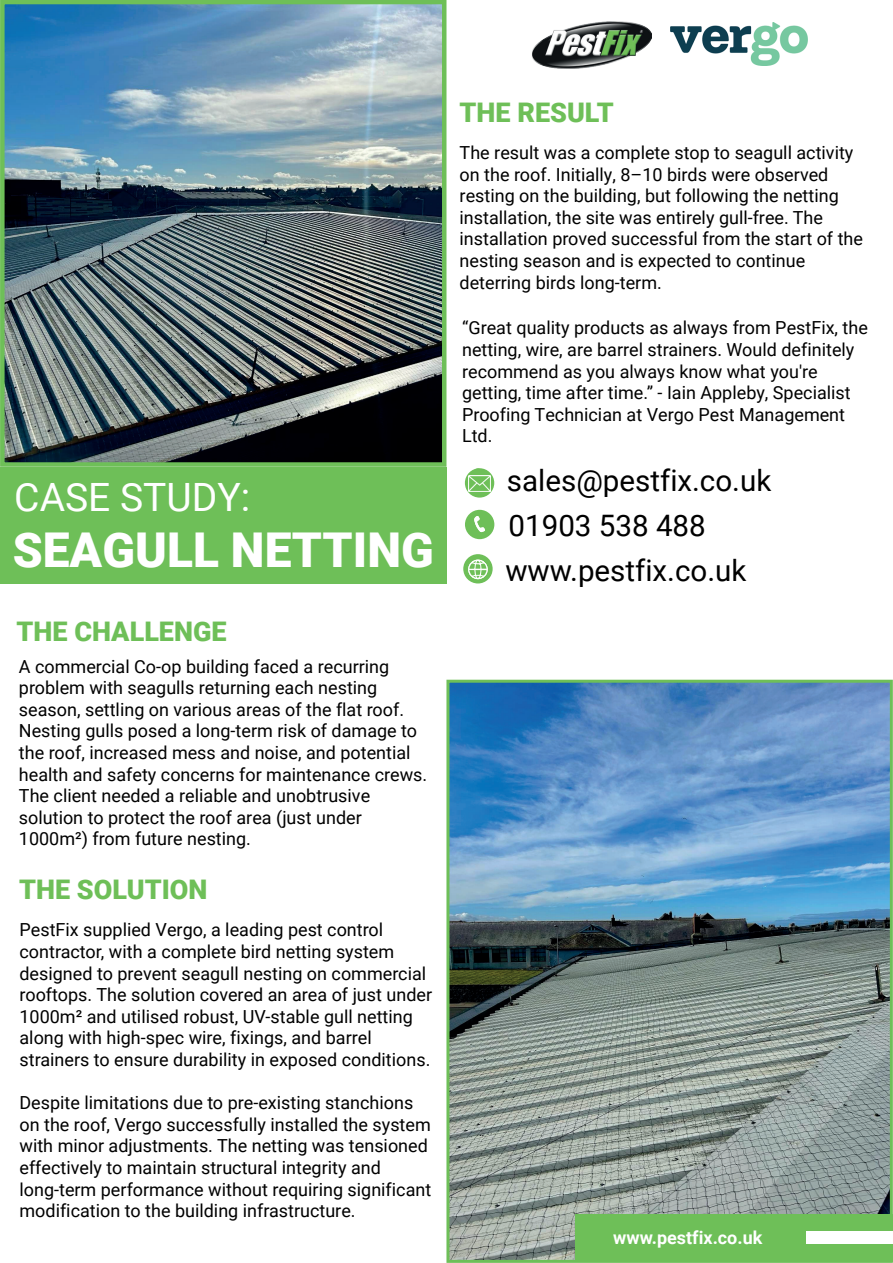
<style>
.page{position:relative;width:893px;height:1263px;background:#fff}
.page>*{position:absolute;margin:0;border:0;box-sizing:border-box;transform-origin:0 0}
.t1{font:900 48px "Roboto";color:#fff}
.t2{font:39px "Roboto";color:#fff}
.t3{font:29.55px "Roboto";color:#000}
.t4{font:900 27px "Roboto";color:#6ebf58}
.t5{font:18px/21.6px "Roboto";color:#000}
.t6{font:700 18px "Roboto";color:#fff}
</style>
<div class="page">
<img style="left:5px;top:5px;width:436px;height:457px">
<div style="left:0;top:0;width:446px;height:467px;border:4px solid #6ebf58"></div>
<div style="left:0;top:467px;width:446px;height:116px;background:#6ebf58"></div>
<svg style="left:463px;top:554px;width:30px;height:29px"></svg>
<svg style="left:465px;top:509px;width:30px;height:31px"></svg>
<svg style="left:465px;top:468px;width:29px;height:30px"></svg>
<img style="left:469px;top:475px;width:22px;height:17px">
<img style="left:450px;top:684px;width:439px;height:575px">
<div style="left:446px;top:680px;width:447px;height:583px;border:3px solid #6ebf58"></div>
<div style="left:575px;top:1214px;width:318px;height:48px;background:#6ebf58"></div>
<div style="left:806px;top:1232px;width:87px;height:12px;background:#fff"></div>
<img style="left:670px;top:22px;width:138px;height:44px">
<img style="left:532px;top:21px;width:119px;height:47px">
<h2 class="t2" style="left:14px;top:470px;width:237px">CASE STUDY:</h2>
<h1 class="t1" style="left:13px;top:516px;width:423px">SEAGULL NETTING</h1>
<h3 class="t4" style="left:17px;top:612px;width:212px">THE CHALLENGE</h3>
<p class="t5" style="left:19px;top:655px;width:410px">A commercial Co-op building faced a recurring problem with seagulls returning each nesting season, settling on various areas of the flat roof.<br>Nesting gulls posed a long-term risk of damage to the roof, increased mess and noise, and potential health and safety concerns for maintenance crews.<br>The client needed a reliable and unobtrusive solution to protect the roof area (just under 1000m²) from future nesting.</p>
<h3 class="t4" style="left:19px;top:870px;width:190px">THE SOLUTION</h3>
<p class="t5" style="left:20px;top:918px;width:414px">PestFix supplied Vergo, a leading pest control contractor, with a complete bird netting system designed to prevent seagull nesting on commercial rooftops. The solution covered an area of just under 1000m² and utilised robust, UV-stable gull netting along with high-spec wire, fixings, and barrel strainers to ensure durability in exposed conditions.</p>
<p class="t5" style="left:20px;top:1091px;width:413px">Despite limitations due to pre-existing stanchions on the roof, Vergo successfully installed the system with minor adjustments. The netting was tensioned effectively to maintain structural integrity and long-term performance without requiring significant modification to the building infrastructure.</p>
<h3 class="t4" style="left:460px;top:93px;width:156px">THE RESULT</h3>
<p class="t5" style="left:460px;top:141px;width:405px">The result was a complete stop to seagull activity on the roof. Initially, 8–10 birds were observed resting on the building, but following the netting installation, the site was entirely gull-free. The installation proved successful from the start of the nesting season and is expected to continue deterring birds long-term.</p>
<p class="t5" style="left:462px;top:316px;width:407px">“Great quality products as always from PestFix, the netting, wire, are barrel strainers. Would definitely recommend as you always know what you're getting, time after time.” - Iain Appleby, Specialist Proofing Technician at Vergo Pest Management Ltd.</p>
<h3 class="t3" style="left:507px;top:460px;width:266px">sales@pestfix.co.uk</h3>
<h3 class="t3" style="left:508px;top:505px;width:199px">01903 538 488</h3>
<h3 class="t3" style="left:505px;top:550px;width:243px">www.pestfix.co.uk</h3>
<p class="t6" style="left:613px;top:1225px;width:151px">www.pestfix.co.uk</p>
</div>
